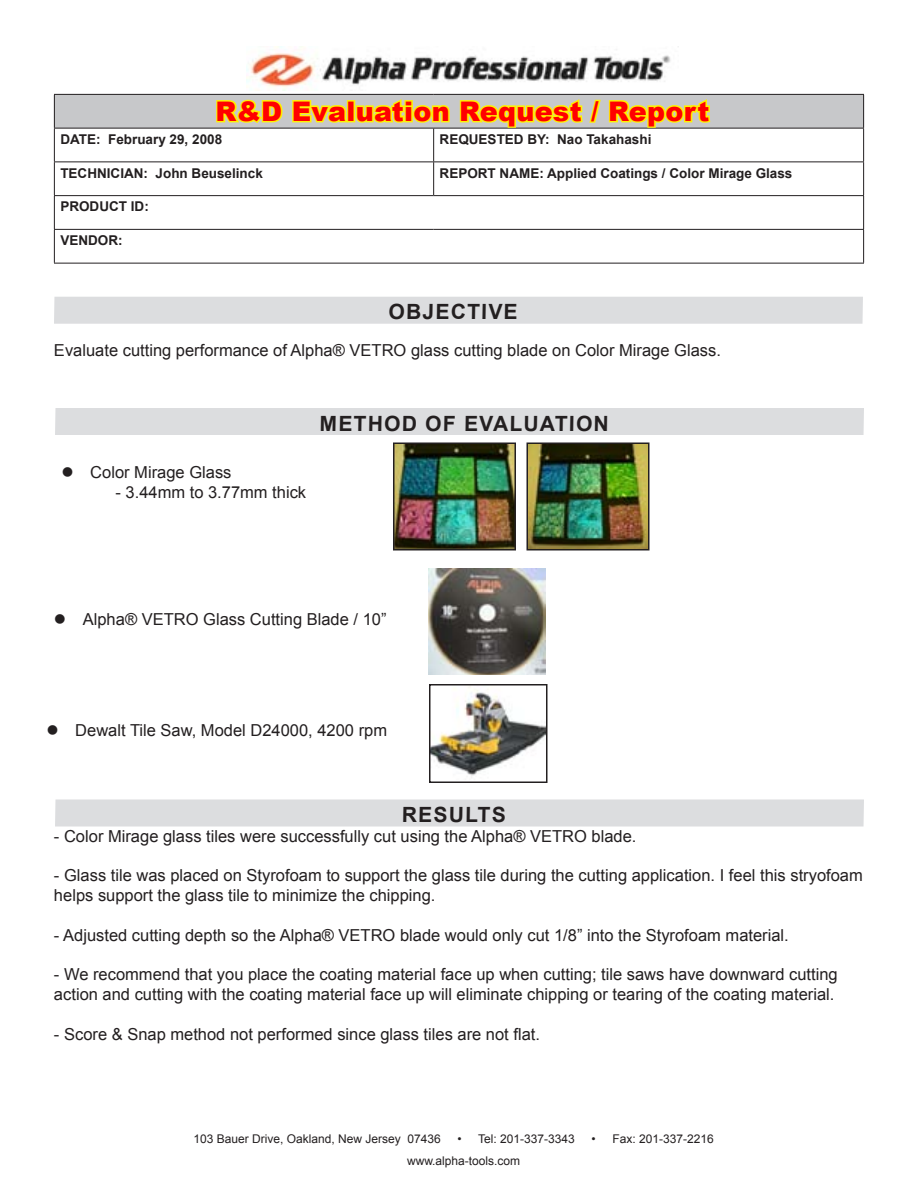
<style>
.page{position:relative;width:918px;height:1188px;background:#fff}
.page>*{position:absolute;margin:0;border:0;box-sizing:border-box;transform-origin:0 0}
.t1{font:900 27px "Arial";letter-spacing:.01em;color:#f00}
.t2{font:700 21px "Arial";letter-spacing:.06em;color:#231f20}
.t3{font:16.5px/19.8px "Arial";color:#231f20}
.t4{font:700 13.5px "Arial";color:#231f20}
.t5{font:12px "Arial";color:#231f20}
</style>
<div class="page">
<div style="left:54px;top:94px;width:810px;height:34px;background:#c7c8ca"></div>
<hr style="left:54px;top:94px;width:380px;height:1px;background:#231f20">
<hr style="left:54px;top:95px;width:1px;height:33px;background:#231f20">
<hr style="left:434px;top:94px;width:430px;height:1px;background:#231f20">
<hr style="left:863px;top:95px;width:1px;height:33px;background:#231f20">
<hr style="left:54px;top:128px;width:380px;height:1px;background:#231f20">
<hr style="left:54px;top:129px;width:1px;height:33px;background:#231f20">
<hr style="left:434px;top:128px;width:430px;height:1px;background:#231f20">
<hr style="left:433px;top:129px;width:1px;height:33px;background:#231f20">
<hr style="left:863px;top:129px;width:1px;height:33px;background:#231f20">
<hr style="left:54px;top:162px;width:380px;height:1px;background:#231f20">
<hr style="left:54px;top:162px;width:1px;height:33px;background:#231f20">
<hr style="left:434px;top:162px;width:430px;height:1px;background:#231f20">
<hr style="left:433px;top:162px;width:1px;height:33px;background:#231f20">
<hr style="left:863px;top:162px;width:1px;height:33px;background:#231f20">
<hr style="left:54px;top:195px;width:380px;height:1px;background:#231f20">
<hr style="left:54px;top:196px;width:1px;height:33px;background:#231f20">
<hr style="left:434px;top:195px;width:430px;height:1px;background:#231f20">
<hr style="left:863px;top:196px;width:1px;height:33px;background:#231f20">
<hr style="left:54px;top:229px;width:380px;height:1px;background:#231f20">
<hr style="left:54px;top:230px;width:1px;height:33px;background:#231f20">
<hr style="left:434px;top:229px;width:430px;height:1px;background:#231f20">
<hr style="left:863px;top:230px;width:1px;height:33px;background:#231f20">
<hr style="left:54px;top:263px;width:810px;height:1px;background:#231f20">
<svg style="left:216px;top:99px;width:67px;height:24px"></svg>
<svg style="left:292px;top:99px;width:158px;height:24px"></svg>
<svg style="left:458px;top:99px;width:254px;height:30px"></svg>
<div style="left:54px;top:297px;width:809px;height:27px;background:#dcdddf"></div>
<div style="left:55px;top:408px;width:809px;height:27px;background:#dcdddf"></div>
<img style="left:432px;top:687px;width:112px;height:91px">
<div style="left:429px;top:684px;width:118px;height:99px;border:2px solid #231f20"></div>
<div style="left:55px;top:800px;width:809px;height:26px;background:#dcdddf"></div>
<img style="left:396px;top:445px;width:117px;height:102px">
<div style="left:393px;top:442px;width:123px;height:108px;border:2px solid #231f20"></div>
<img style="left:529px;top:445px;width:117px;height:102px">
<div style="left:526px;top:442px;width:123px;height:108px;border:2px solid #231f20"></div>
<img style="left:429px;top:568px;width:117px;height:107px">
<img style="left:247px;top:46px;width:432px;height:44px">
<h1 class="t1" style="left:216px;top:92px;width:495px">R&amp;D Evaluation Request / Report</h1>
<p class="t4" style="left:60px;top:130px;width:163px">DATE: February 29, 2008</p>
<p class="t4" style="left:440px;top:130px;width:213px">REQUESTED BY: Nao Takahashi</p>
<p class="t4" style="left:60px;top:164px;width:204px">TECHNICIAN: John Beuselinck</p>
<p class="t4" style="left:440px;top:164px;width:354px">REPORT NAME: Applied Coatings / Color Mirage Glass</p>
<p class="t4" style="left:60px;top:198px;width:90px">PRODUCT ID:</p>
<p class="t4" style="left:60px;top:232px;width:64px">VENDOR:</p>
<p class="t2" style="left:389px;top:298px;width:131px">OBJECTIVE</p>
<p class="t3" style="left:54px;top:340px;width:668px">Evaluate cutting performance of Alpha® VETRO glass cutting blade on Color Mirage Glass.</p>
<p class="t3" style="left:61px;top:462px;width:172px">● Color Mirage Glass</p>
<p class="t3" style="left:115px;top:482px;width:192px">- 3.44mm to 3.77mm thick</p>
<p class="t2" style="left:320px;top:409px;width:291px">METHOD OF EVALUATION</p>
<p class="t3" style="left:54px;top:609px;width:334px">● Alpha® VETRO Glass Cutting Blade / 10”</p>
<p class="t3" style="left:46px;top:720px;width:342px">● Dewalt Tile Saw, Model D24000, 4200 rpm</p>
<p class="t2" style="left:402px;top:801px;width:106px">RESULTS</p>
<p class="t3" style="left:54px;top:826px;width:584px">- Color Mirage glass tiles were successfully cut using the Alpha® VETRO blade.</p>
<p class="t3" style="left:54px;top:866px;width:810px">- Glass tile was placed on Styrofoam to support the glass tile during the cutting application. I feel this stryofoam helps support the glass tile to minimize the chipping.</p>
<p class="t3" style="left:54px;top:925px;width:736px">- Adjusted cutting depth so the Alpha® VETRO blade would only cut 1/8” into the Styrofoam material.</p>
<p class="t3" style="left:54px;top:965px;width:785px">- We recommend that you place the coating material face up when cutting; tile saws have downward cutting action and cutting with the coating material face up will eliminate chipping or tearing of the coating material.</p>
<p class="t3" style="left:54px;top:1024px;width:488px">- Score &amp; Snap method not performed since glass tiles are not flat.</p>
<p class="t5" style="left:194px;top:1131px;width:249px">103 Bauer Drive, Oakland, New Jersey 07436</p>
<p class="t5" style="left:458px;top:1131px;width:119px">• Tel: 201-337-3343</p>
<p class="t5" style="left:592px;top:1131px;width:124px">• Fax: 201-337-2216</p>
<p class="t5" style="left:407px;top:1153px;width:115px">www.alpha-tools.com</p>
</div>
